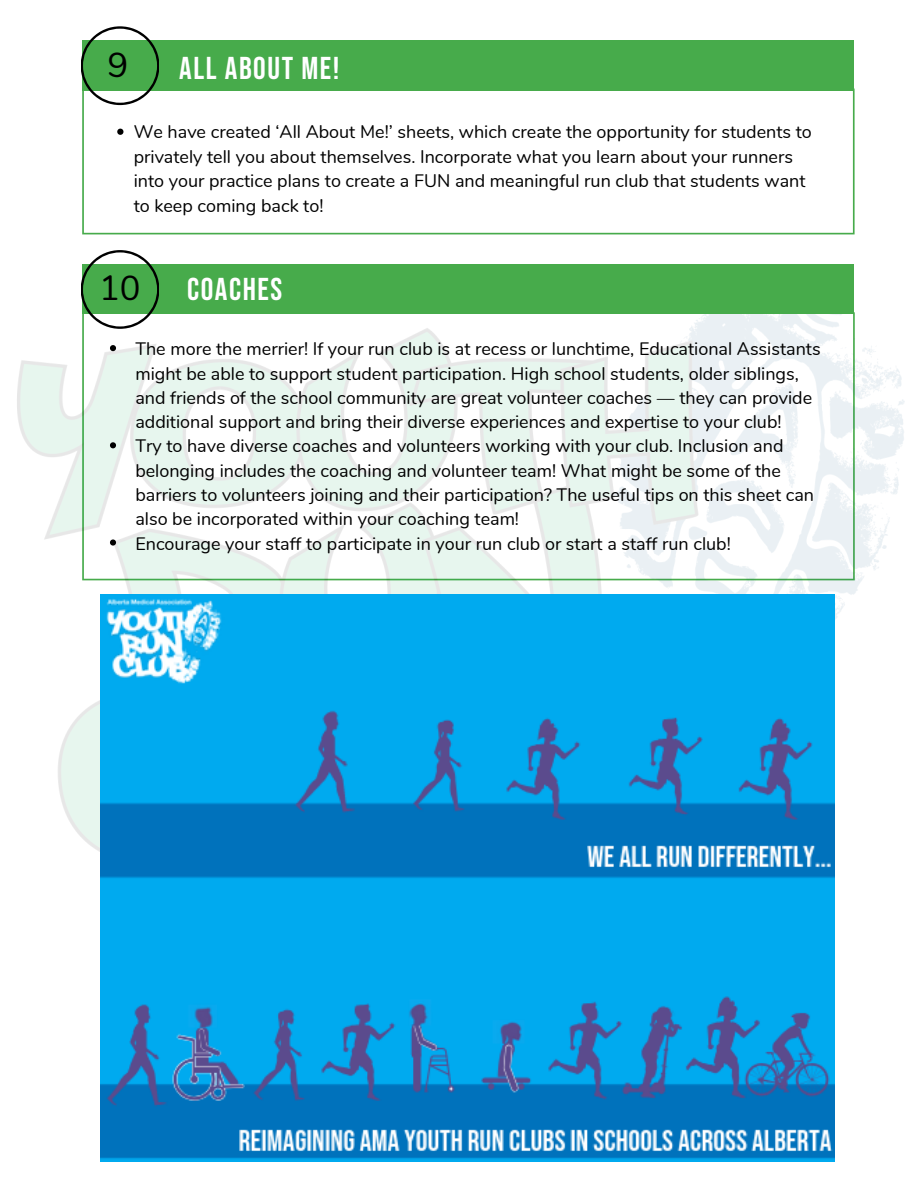
<style>
.page{position:relative;width:918px;height:1188px;background:#fff}
.page>*{position:absolute;margin:0;border:0;box-sizing:border-box;transform-origin:0 0}
.t1{font:34.5px "Nunito";color:#000}
.t2{font:31.5px "Bebas Neue";letter-spacing:.05em;color:#fff}
.t3{font:18px/24.3px "Nunito";color:#000}
</style>
<div class="page">
<svg style="left:82px;top:89px;width:773px;height:145px"></svg>
<div style="left:82px;top:41px;width:772px;height:49px;background:#47ab4b"></div>
<svg style="left:81px;top:26px;width:78px;height:79px"></svg>
<img style="left:17px;top:312px;width:888px;height:540px">
<div style="left:82px;top:264px;width:772px;height:50px;background:#47ab4b"></div>
<svg style="left:81px;top:250px;width:78px;height:79px"></svg>
<svg style="left:110px;top:345px;width:6px;height:6px"></svg>
<svg style="left:110px;top:442px;width:6px;height:6px"></svg>
<svg style="left:110px;top:539px;width:6px;height:7px"></svg>
<svg style="left:117px;top:129px;width:6px;height:6px"></svg>
<img style="left:100px;top:594px;width:735px;height:567px">
<h1 class="t1" style="left:108px;top:42px;width:22px">9</h1>
<h2 class="t2" style="left:179px;top:51px;width:162px">ALL ABOUT ME!</h2>
<p class="t3" style="left:134px;top:119px;width:680px;line-height:24.9px">We have created ‘All About Me!’ sheets, which create the opportunity for students to privately tell you about themselves. Incorporate what you learn about your runners into your practice plans to create a FUN and meaningful run club that students want to keep coming back to!</p>
<h1 class="t1" style="left:99px;top:265px;width:43px">10</h1>
<h2 class="t2" style="left:187px;top:271px;width:97px">COACHES</h2>
<p class="t3" style="left:135px;top:337px;width:687px">The more the merrier! If your run club is at recess or lunchtime, Educational Assistants might be able to support student participation. High school students, older siblings, and friends of the school community are great volunteer coaches — they can provide additional support and bring their diverse experiences and expertise to your club!<br>Try to have diverse coaches and volunteers working with your club. Inclusion and belonging includes the coaching and volunteer team! What might be some of the barriers to volunteers joining and their participation? The useful tips on this sheet can also be incorporated within your coaching team!<br>Encourage your staff to participate in your run club or start a staff run club!</p>
</div>
